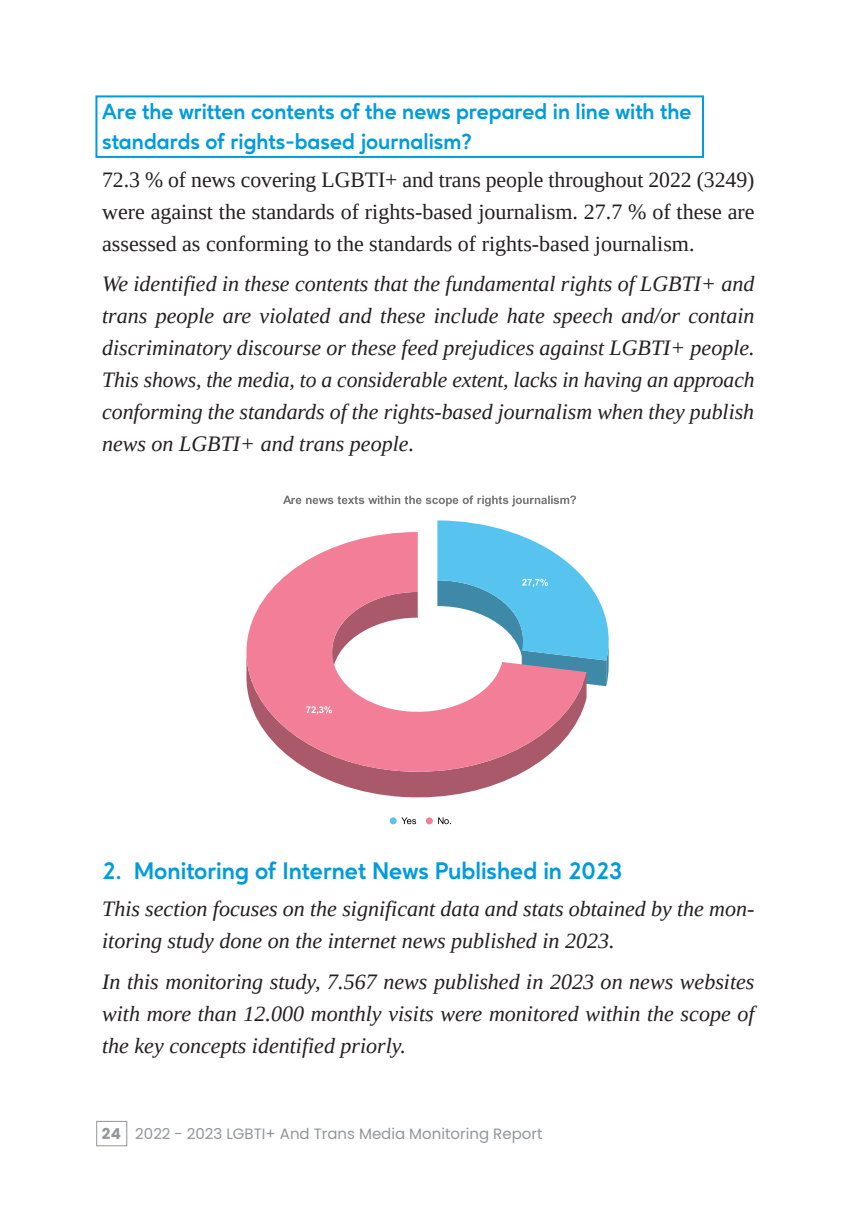
<style>
.page{position:relative;width:868px;height:1225px;background:#fff}
.page>*{position:absolute;margin:0;border:0;box-sizing:border-box;transform-origin:0 0}
.t1{font:700 24px "Ageo";color:#009bde}
.t2{font:italic 22px/32px "Liberation Serif";color:#231f20;text-align:justify}
.t3{font:22px/32px "Liberation Serif";color:#231f20;text-align:justify}
.t4{font:700 22px/30px "Ageo";color:#009bde}
.t5{font:15px "Poppins";color:#939598}
.s1{font-weight:700}
</style>
<div class="page">
<div style="left:96px;top:1121px;width:31px;height:25px;border:1px solid #939598"></div>
<div style="left:95px;top:95px;width:609px;height:63px;border:2px solid #009bde"></div>
<svg style="left:324px;top:778px;width:187px;height:20px;fill:#a9596a"></svg>
<svg style="left:246px;top:532px;width:340px;height:246px;fill:#f27f97"></svg>
<svg style="left:437px;top:520px;width:172px;height:166px"></svg>
<svg style="left:306px;top:706px;width:26px;height:8px"></svg>
<div style="left:389px;top:817px;width:7px;height:7px;background:#57c4ef;border-radius:50%"></div>
<svg style="left:401px;top:817px;width:15px;height:7px"></svg>
<div style="left:426px;top:817px;width:7px;height:7px;background:#f27f97;border-radius:50%"></div>
<svg style="left:438px;top:817px;width:13px;height:7px"></svg>
<svg style="left:283px;top:495px;width:293px;height:11px"></svg>
<p class="t4" style="left:102px;top:96px;width:591px">Are the written contents of the news prepared in line with the standards of rights-based journalism?</p>
<p class="t3" style="left:102px;top:163px;width:654px">72.3 % of news covering LGBTI+ and trans people throughout 2022 (3249) were against the standards of rights-based journalism. 27.7 % of these are assessed as conforming to the standards of rights-based journalism.</p>
<p class="t2" style="left:102px;top:267px;width:654px">We identified in these contents that the fundamental rights of LGBTI+ and trans people are violated and these include hate speech and/or contain discriminatory discourse or these feed prejudices against LGBTI+ people.<br>This shows, the media, to a considerable extent, lacks in having an approach conforming the standards of the rights-based journalism when they publish news on LGBTI+ and trans people.</p>
<p class="t1" style="left:102px;top:856px;width:521px">2. Monitoring of Internet News Published in 2023</p>
<p class="t2" style="left:102px;top:893px;width:653px">This section focuses on the significant data and stats obtained by the mon&shy;itoring study done on the internet news published in 2023.</p>
<p class="t2" style="left:102px;top:965px;width:654px">In this monitoring study, 7.567 news published in 2023 on news websites with more than 12.000 monthly visits were monitored within the scope of the key concepts identified priorly.</p>
<p class="t5" style="left:102px;top:1124px;width:442px"><span class="s1">24</span> 2022 - 2023 LGBTI+ And Trans Media Monitoring Report</p>
</div>
